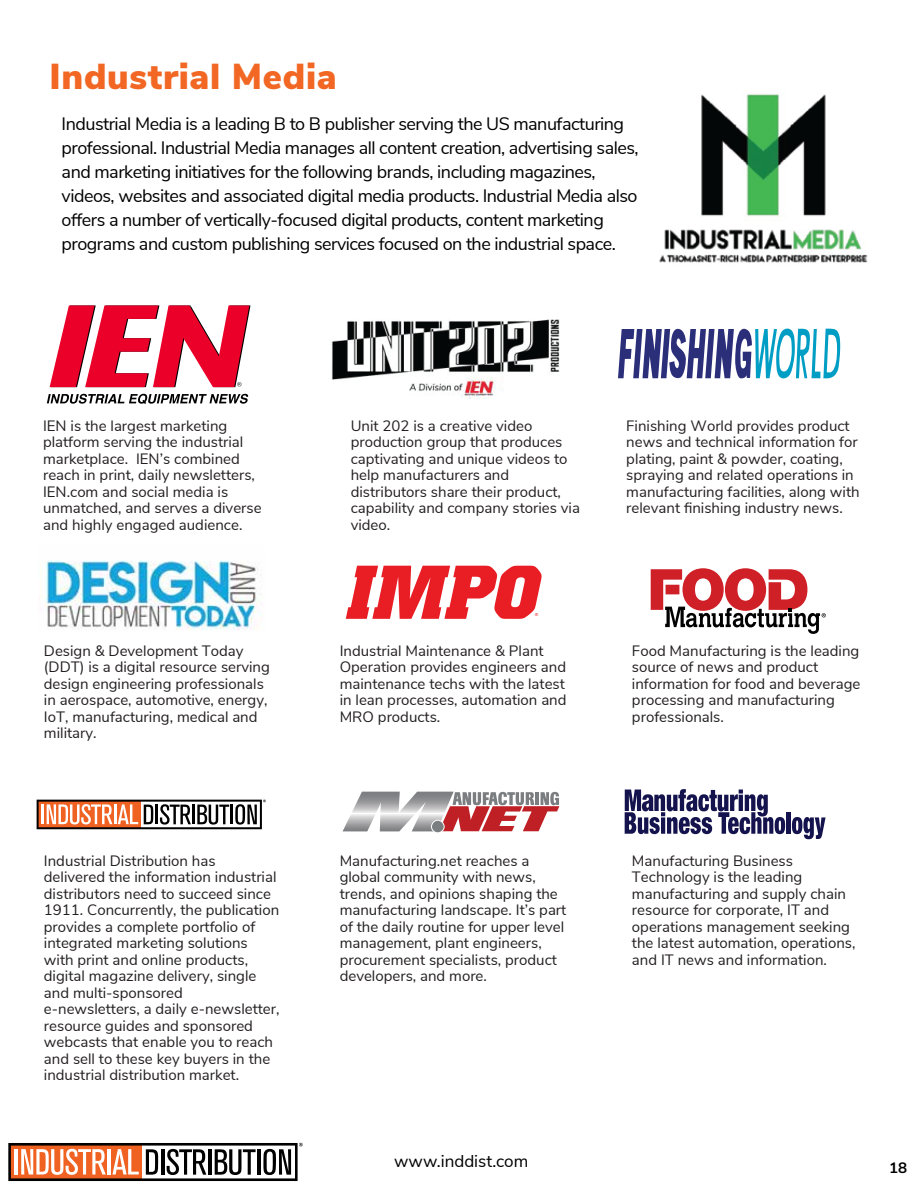
<style>
.page{position:relative;width:918px;height:1188px;background:#fff}
.page>*{position:absolute;margin:0;border:0;box-sizing:border-box;transform-origin:0 0}
.t1{font:italic 700 75.3px "Colossalis";color:#e91e25}
.t2{font:900 36px "Nunito Sans";letter-spacing:.02em;color:#f16723}
.t3{font:18px/24px "Nunito Sans";letter-spacing:-.03em;color:#000}
.t4{font:17.1px "Nunito Sans";color:#000}
.t5{font:15px/16.5px "Nunito Sans";color:#231f20}
.t6{font:700 15px "Nunito Sans";color:#000}
.t7{font:4.2px "Arial";color:#e91e25}
</style>
<div class="page">
<svg style="left:50px;top:306px;width:200px;height:81px"></svg>
<svg style="left:47px;top:394px;width:201px;height:10px"></svg>
<svg style="left:651px;top:568px;width:175px;height:66px"></svg>
<svg style="left:618px;top:328px;width:222px;height:51px"></svg>
<svg style="left:625px;top:789px;width:160px;height:45px"></svg>
<div style="left:786px;top:812px;width:5px;height:22px;background:#14134d"></div>
<svg style="left:792px;top:817px;width:34px;height:22px"></svg>
<svg style="left:343px;top:792px;width:216px;height:39px"></svg>
<div style="left:431px;top:820px;width:13px;height:13px;background:#7b7e81;border-radius:50%"></div>
<div style="left:431px;top:820px;width:13px;height:13px;border:1px solid #fff;border-radius:50%"></div>
<svg style="left:37px;top:799px;width:229px;height:30px"></svg>
<img style="left:659px;top:94px;width:209px;height:169px">
<img style="left:331px;top:319px;width:229px;height:79px">
<img style="left:38px;top:560px;width:224px;height:70px">
<svg style="left:8px;top:1143px;width:295px;height:38px"></svg>
<h2 class="t2" style="left:50px;top:50px;width:289px">Industrial Media</h2>
<p class="t3" style="left:62px;top:110px;width:579px">Industrial Media is a leading B to B publisher serving the US manufacturing professional. Industrial Media manages all content creation, advertising sales, and marketing initiatives for the following brands, including magazines, videos, websites and associated digital media products. Industrial Media also offers a number of vertically-focused digital products, content marketing programs and custom publishing services focused on the industrial space.</p>
<p class="t5" style="left:43px;top:416px;width:220px">IEN is the largest marketing platform serving the industrial marketplace. IEN’s combined reach in print, daily newsletters,<br>IEN.com and social media is unmatched, and serves a diverse and highly engaged audience.</p>
<p class="t5" style="left:351px;top:416px;width:231px">Unit 202 is a creative video production group that produces captivating and unique videos to help manufacturers and distributors share their product, capability and company stories via video.</p>
<p class="t5" style="left:626px;top:416px;width:235px">Finishing World provides product news and technical information for plating, paint &amp; powder, coating, spraying and related operations in manufacturing facilities, along with relevant finishing industry news.</p>
<h1 class="t1" style="left:344px;top:549px;width:212px">IMPO</h1>
<p class="t7" style="left:535px;top:612px;width:5px">®</p>
<p class="t5" style="left:44px;top:641px;width:227px">Design &amp; Development Today (DDT) is a digital resource serving design engineering professionals in aerospace, automotive, energy,<br>IoT, manufacturing, medical and military.</p>
<p class="t5" style="left:340px;top:641px;width:228px">Industrial Maintenance &amp; Plant<br>Operation provides engineers and maintenance techs with the latest in lean processes, automation and<br>MRO products.</p>
<p class="t5" style="left:632px;top:641px;width:230px">Food Manufacturing is the leading source of news and product information for food and beverage processing and manufacturing professionals.</p>
<p class="t5" style="left:44px;top:851px;width:237px">Industrial Distribution has delivered the information industrial distributors need to succeed since 1911. Concurrently, the publication provides a complete portfolio of integrated marketing solutions with print and online products, digital magazine delivery, single and multi-sponsored e-newsletters, a daily e-newsletter, resource guides and sponsored webcasts that enable you to reach and sell to these key buyers in the industrial distribution market.</p>
<p class="t5" style="left:340px;top:851px;width:228px">Manufacturing.net reaches a global community with news, trends, and opinions shaping the manufacturing landscape. It’s part of the daily routine for upper level management, plant engineers, procurement specialists, product developers, and more.</p>
<p class="t5" style="left:632px;top:851px;width:225px">Manufacturing Business<br>Technology is the leading manufacturing and supply chain resource for corporate, IT and operations management seeking the latest automation, operations, and IT news and information.</p>
<p class="t4" style="left:394px;top:1149px;width:136px">www.inddist.com</p>
<p class="t6" style="left:889px;top:1156px;width:19px">18</p>
</div>
